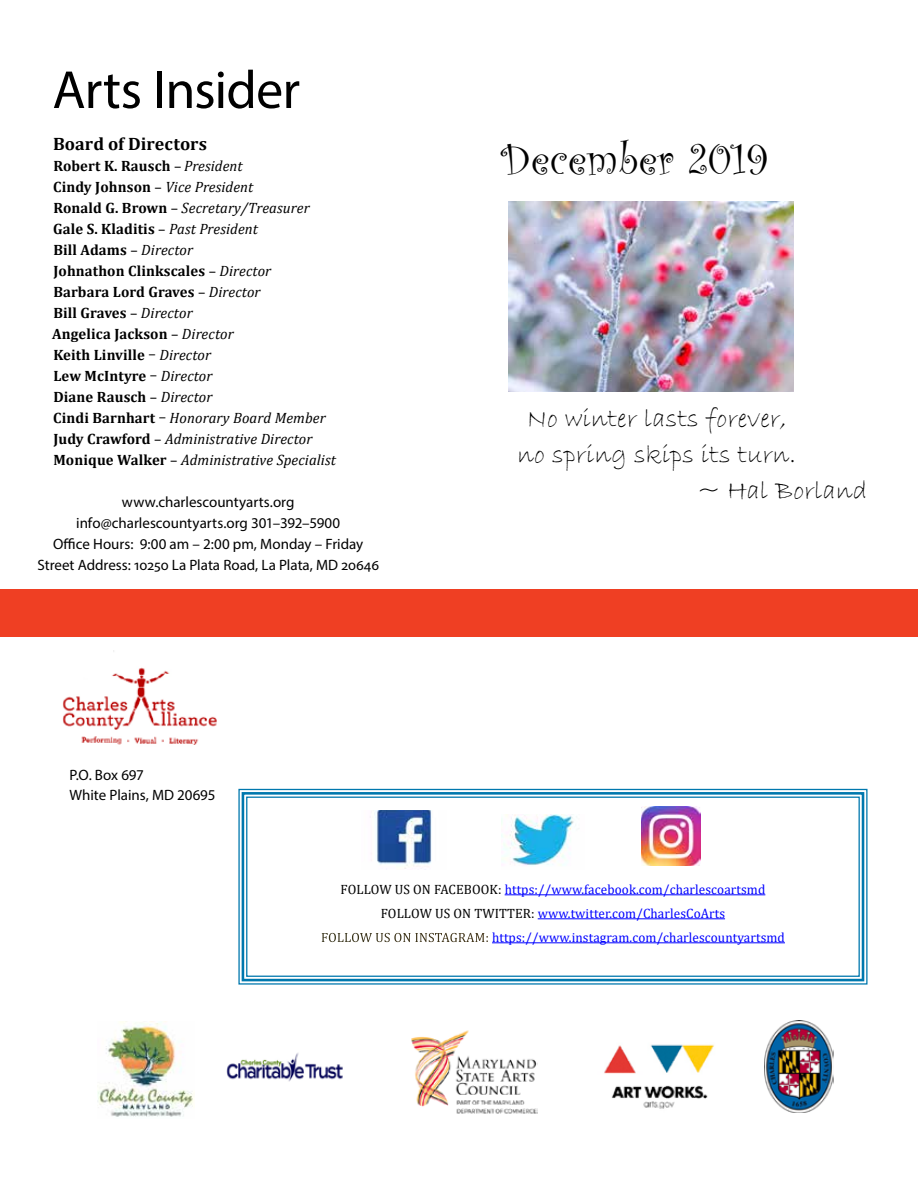
<style>
.page{position:relative;width:918px;height:1188px;background:#fff}
.page>*{position:absolute;margin:0;border:0;box-sizing:border-box;transform-origin:0 0}
.t1{font:54px "Myriad Pro";letter-spacing:-.015em;color:#000}
.t2{font:45px "Curlz";letter-spacing:.01em;color:#000}
.t3{font:27px "Bradley Hand ITC";letter-spacing:.01em;color:#000}
.t4{font:700 18px "Cambria";letter-spacing:.005em;color:#000}
.t5{font:700 15px/21px "Cambria";letter-spacing:.01em;color:#000}
.t6{font:15px/21px "Myriad Pro";color:#000}
.t7{font:13.5px/24px "Cambria";letter-spacing:.01em;color:#00f;text-align:center}
.s1{font-weight:400}
.s2{font-weight:400;font-style:italic}
.s3{color:#000}
.s4{color:#fff}
</style>
<div class="page">
<img style="left:62px;top:650px;width:155px;height:95px">
<img style="left:604px;top:1044px;width:110px;height:65px">
<div style="left:0;top:590px;width:918px;height:47px;background:#ef3f23"></div>
<img style="left:765px;top:1020px;width:68px;height:93px">
<img style="left:98px;top:1022px;width:96px;height:95px">
<img style="left:411px;top:1030px;width:127px;height:84px">
<img style="left:226px;top:1053px;width:117px;height:29px">
<svg style="left:238px;top:788px;width:630px;height:197px"></svg>
<div style="left:242px;top:792px;width:622px;height:189px;border:3px solid #0078ae"></div>
<div style="left:246px;top:797px;width:614px;height:180px;border:1px solid #0078ae"></div>
<img style="left:361px;top:811px;width:85px;height:58px">
<img style="left:501px;top:814px;width:83px;height:56px">
<img style="left:641px;top:806px;width:60px;height:59px">
<img style="left:508px;top:201px;width:285px;height:190px">
<h1 class="t1" style="left:52px;top:57px;width:249px">Arts Insider</h1>
<p class="t4" style="left:53px;top:131px;width:155px">Board of Directors</p>
<p class="t5" style="left:52px;top:155px;width:285px">Robert K. Rausch <span class="s1">–</span> <span class="s2">President<br></span>Cindy Johnson <span class="s1">–</span> <span class="s2">Vice President<br></span>Ronald G. Brown <span class="s1">–</span> <span class="s2">Secretary/Treasurer<br></span>Gale S. Kladitis <span class="s1">–</span> <span class="s2">Past President<br></span>Bill Adams <span class="s1">–</span> <span class="s2">Director<br></span>Johnathon Clinkscales <span class="s1">–</span> <span class="s2">Director<br></span>Barbara Lord Graves <span class="s1">–</span> <span class="s2">Director<br></span>Bill Graves <span class="s1">–</span> <span class="s2">Director<br></span>Angelica Jackson <span class="s1">–</span> <span class="s2">Director<br></span>Keith Linville <span class="s1">–</span> <span class="s2">Director<br></span>Lew McIntyre <span class="s1">–</span> <span class="s2">Director<br></span>Diane Rausch <span class="s1">–</span> <span class="s2">Director<br></span>Cindi Barnhart <span class="s1">–</span> <span class="s2">Honorary Board Member<br></span>Judy Crawford <span class="s1">–</span> <span class="s2">Administrative Director<br></span>Monique Walker <span class="s1">–</span> <span class="s2">Administrative Specialist</span></p>
<p class="t6" style="left:37px;top:491px;width:343px;text-align:center">www.charlescountyarts.org info@charlescountyarts.org 301–392–5900<br>Office Hours: 9:00 am – 2:00 pm, Monday – Friday Street Address: 10250 La Plata Road, La Plata, MD 20646</p>
<p class="t6" style="left:69px;top:765px;width:147px;line-height:19.5px">P.O. Box 697<br>White Plains, MD 20695</p>
<h2 class="t2" style="left:501px;top:128px;width:269px">December 2019</h2>
<h3 class="t3" style="left:527px;top:401px;width:262px">No winter lasts forever,</h3>
<h3 class="t3" style="left:517px;top:437px;width:280px">no spring skips its turn.</h3>
<h3 class="t3" style="left:698px;top:473px;width:171px">~ Hal Borland</h3>
<p class="t7" style="left:321px;top:877px;width:466px"><span class="s3">FOLLOW US ON FACEBOOK:</span> https://www.facebook.com/charlescoartsmd<br><span class="s3">FOLLOW US ON TWITTER:</span> www.twitter.com/CharlesCoArts<br><span class="s4">FOLLOW US ON INSTAGRAM:</span> https://www.instagram.com/charlescountyartsmd</p>
</div>
